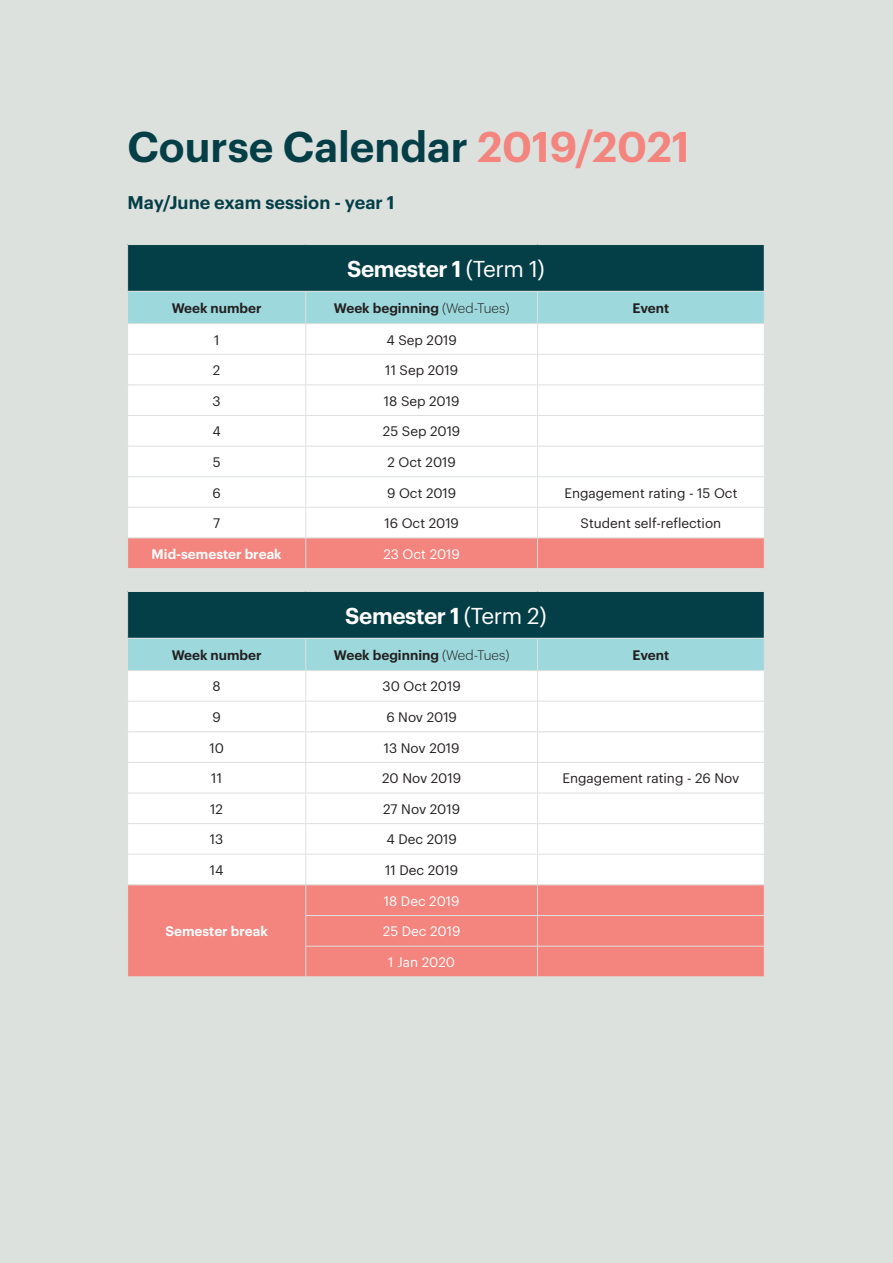
<style>
.page{position:relative;width:893px;height:1263px;background:#dde1de}
.page>*{position:absolute;margin:0;border:0;box-sizing:border-box;transform-origin:0 0}
._15pt_question_title{font:600 42px "Graphik";color:#043e47}
._12pt_body_text{font:600 22.5px "Graphik";letter-spacing:-.02em;color:#fff}
._12pt_body_text-2{font:600 18px "Graphik";color:#043e47}
._12pt_body_text-3{font:13.5px "Graphik";color:#231f20}
._12pt_body_text-4{font:600 13.5px "Graphik";color:#231f20}
._12pt_body_text-5{font:13.5px "Graphik";color:#fff}
._12pt_body_text-6{font:600 13.5px "Graphik";color:#fff}
.s1{color:#f3847e}
.s2{font-weight:400}
.s3{font-weight:300}
</style>
<div class="page">
<div style="left:128px;top:245px;width:636px;height:46px;background:#043e47"></div>
<div style="left:128px;top:292px;width:636px;height:31px;background:#9cd8dc"></div>
<div style="left:128px;top:324px;width:636px;height:183px;background:#fff"></div>
<hr style="left:305px;top:292px;width:1px;height:31px;background:#dde1de">
<hr style="left:537px;top:292px;width:1px;height:31px;background:#dde1de">
<hr style="left:305px;top:324px;width:1px;height:30px;background:#dde1de">
<hr style="left:537px;top:324px;width:1px;height:30px;background:#dde1de">
<hr style="left:127px;top:354px;width:179px;height:1px;background:#dde1de">
<hr style="left:306px;top:354px;width:231px;height:1px;background:#dde1de">
<svg style="left:305px;top:355px;width:1px;height:29px"></svg>
<hr style="left:537px;top:354px;width:228px;height:1px;background:#dde1de">
<svg style="left:537px;top:355px;width:1px;height:29px"></svg>
<hr style="left:127px;top:384px;width:179px;height:1px;background:#dde1de">
<hr style="left:306px;top:384px;width:231px;height:1px;background:#dde1de">
<hr style="left:305px;top:385px;width:1px;height:30px;background:#dde1de">
<hr style="left:537px;top:384px;width:228px;height:1px;background:#dde1de">
<hr style="left:537px;top:385px;width:1px;height:30px;background:#dde1de">
<hr style="left:127px;top:415px;width:179px;height:1px;background:#dde1de">
<hr style="left:306px;top:415px;width:231px;height:1px;background:#dde1de">
<hr style="left:305px;top:416px;width:1px;height:30px;background:#dde1de">
<hr style="left:537px;top:415px;width:228px;height:1px;background:#dde1de">
<hr style="left:537px;top:416px;width:1px;height:30px;background:#dde1de">
<hr style="left:127px;top:446px;width:179px;height:1px;background:#dde1de">
<hr style="left:306px;top:446px;width:231px;height:1px;background:#dde1de">
<hr style="left:305px;top:446px;width:1px;height:30px;background:#dde1de">
<hr style="left:537px;top:446px;width:228px;height:1px;background:#dde1de">
<hr style="left:537px;top:446px;width:1px;height:30px;background:#dde1de">
<hr style="left:127px;top:476px;width:179px;height:1px;background:#dde1de">
<hr style="left:306px;top:476px;width:231px;height:1px;background:#dde1de">
<hr style="left:305px;top:477px;width:1px;height:30px;background:#dde1de">
<hr style="left:537px;top:476px;width:228px;height:1px;background:#dde1de">
<hr style="left:537px;top:477px;width:1px;height:30px;background:#dde1de">
<svg style="left:128px;top:508px;width:636px;height:60px;background:#f8c1be"></svg>
<hr style="left:127px;top:537px;width:179px;height:1px;background:#dde1de">
<hr style="left:306px;top:537px;width:231px;height:1px;background:#dde1de">
<hr style="left:305px;top:538px;width:1px;height:30px;background:#dde1de">
<hr style="left:537px;top:537px;width:228px;height:1px;background:#dde1de">
<hr style="left:537px;top:538px;width:1px;height:30px;background:#dde1de">
<div style="left:128px;top:591px;width:636px;height:47px;background:#043e47"></div>
<div style="left:128px;top:639px;width:636px;height:31px;background:#9cd8dc"></div>
<div style="left:128px;top:671px;width:636px;height:213px;background:#fff"></div>
<div style="left:128px;top:885px;width:636px;height:91px;background:#f3847e"></div>
<hr style="left:127px;top:591px;width:179px;height:1px;background:#dde1de">
<hr style="left:306px;top:591px;width:231px;height:1px;background:#dde1de">
<hr style="left:537px;top:591px;width:228px;height:1px;background:#dde1de">
<hr style="left:305px;top:639px;width:1px;height:31px;background:#dde1de">
<hr style="left:537px;top:639px;width:1px;height:31px;background:#dde1de">
<hr style="left:305px;top:671px;width:1px;height:30px;background:#dde1de">
<hr style="left:537px;top:671px;width:1px;height:30px;background:#dde1de">
<hr style="left:127px;top:701px;width:179px;height:1px;background:#dde1de">
<hr style="left:306px;top:701px;width:231px;height:1px;background:#dde1de">
<svg style="left:305px;top:702px;width:1px;height:29px"></svg>
<hr style="left:537px;top:701px;width:228px;height:1px;background:#dde1de">
<svg style="left:537px;top:702px;width:1px;height:29px"></svg>
<hr style="left:127px;top:731px;width:179px;height:1px;background:#dde1de">
<hr style="left:306px;top:731px;width:231px;height:1px;background:#dde1de">
<hr style="left:305px;top:732px;width:1px;height:30px;background:#dde1de">
<hr style="left:537px;top:731px;width:228px;height:1px;background:#dde1de">
<hr style="left:537px;top:732px;width:1px;height:30px;background:#dde1de">
<hr style="left:127px;top:762px;width:179px;height:1px;background:#dde1de">
<hr style="left:306px;top:762px;width:231px;height:1px;background:#dde1de">
<hr style="left:305px;top:763px;width:1px;height:30px;background:#dde1de">
<hr style="left:537px;top:762px;width:228px;height:1px;background:#dde1de">
<hr style="left:537px;top:763px;width:1px;height:30px;background:#dde1de">
<hr style="left:127px;top:793px;width:179px;height:1px;background:#dde1de">
<hr style="left:306px;top:793px;width:231px;height:1px;background:#dde1de">
<hr style="left:305px;top:793px;width:1px;height:30px;background:#dde1de">
<hr style="left:537px;top:793px;width:228px;height:1px;background:#dde1de">
<hr style="left:537px;top:793px;width:1px;height:30px;background:#dde1de">
<hr style="left:127px;top:823px;width:179px;height:1px;background:#dde1de">
<hr style="left:306px;top:823px;width:231px;height:1px;background:#dde1de">
<hr style="left:305px;top:824px;width:1px;height:30px;background:#dde1de">
<hr style="left:537px;top:823px;width:228px;height:1px;background:#dde1de">
<hr style="left:537px;top:824px;width:1px;height:30px;background:#dde1de">
<hr style="left:127px;top:854px;width:179px;height:1px;background:#dde1de">
<hr style="left:306px;top:854px;width:231px;height:1px;background:#dde1de">
<svg style="left:305px;top:855px;width:1px;height:29px"></svg>
<hr style="left:537px;top:854px;width:228px;height:1px;background:#dde1de">
<svg style="left:537px;top:855px;width:1px;height:29px"></svg>
<hr style="left:305px;top:885px;width:1px;height:30px;background:#dde1de">
<hr style="left:537px;top:885px;width:1px;height:30px;background:#dde1de">
<hr style="left:305px;top:915px;width:232px;height:1px;background:#dde1de">
<hr style="left:305px;top:916px;width:1px;height:30px;background:#dde1de">
<hr style="left:537px;top:915px;width:228px;height:1px;background:#dde1de">
<hr style="left:537px;top:916px;width:1px;height:30px;background:#dde1de">
<hr style="left:305px;top:946px;width:232px;height:1px;background:#dde1de">
<hr style="left:305px;top:946px;width:1px;height:30px;background:#dde1de">
<hr style="left:537px;top:946px;width:228px;height:1px;background:#dde1de">
<hr style="left:537px;top:946px;width:1px;height:30px;background:#dde1de">
<p class="_15pt_question_title" style="left:128px;top:115px;width:564px">Course Calendar <span class="s1">2019/2021</span></p>
<p class="_12pt_body_text-2" style="left:128px;top:189px;width:269px">May/June exam session - year 1</p>
<p class="_12pt_body_text" style="left:347px;top:252px;width:199px">Semester 1 <span class="s2">(Term 1)</span></p>
<p class="_12pt_body_text-4" style="left:172px;top:298px;width:91px">Week number</p>
<p class="_12pt_body_text-4" style="left:334px;top:298px;width:177px">Week beginning <span class="s3">(Wed-Tues)</span></p>
<p class="_12pt_body_text-4" style="left:633px;top:298px;width:38px">Event</p>
<p class="_12pt_body_text-3" style="left:214px;top:329px;width:7px">1</p>
<p class="_12pt_body_text-3" style="left:386px;top:329px;width:72px">4 Sep 2019</p>
<p class="_12pt_body_text-3" style="left:213px;top:360px;width:9px">2</p>
<p class="_12pt_body_text-3" style="left:385px;top:360px;width:74px">11 Sep 2019</p>
<p class="_12pt_body_text-3" style="left:213px;top:391px;width:10px">3</p>
<p class="_12pt_body_text-3" style="left:384px;top:391px;width:77px">18 Sep 2019</p>
<p class="_12pt_body_text-3" style="left:213px;top:421px;width:10px">4</p>
<p class="_12pt_body_text-3" style="left:383px;top:421px;width:79px">25 Sep 2019</p>
<p class="_12pt_body_text-3" style="left:213px;top:452px;width:9px">5</p>
<p class="_12pt_body_text-3" style="left:387px;top:452px;width:70px">2 Oct 2019</p>
<p class="_12pt_body_text-3" style="left:212px;top:482px;width:10px">6</p>
<p class="_12pt_body_text-3" style="left:387px;top:482px;width:71px">9 Oct 2019</p>
<p class="_12pt_body_text-3" style="left:564px;top:482px;width:175px">Engagement rating - 15 Oct</p>
<p class="_12pt_body_text-3" style="left:213px;top:513px;width:9px">7</p>
<p class="_12pt_body_text-3" style="left:384px;top:513px;width:76px">16 Oct 2019</p>
<p class="_12pt_body_text-3" style="left:581px;top:513px;width:142px">Student self-reflection</p>
<p class="_12pt_body_text-6" style="left:152px;top:543px;width:132px">Mid-semester break</p>
<p class="_12pt_body_text-5" style="left:383px;top:544px;width:78px">23 Oct 2019</p>
<p class="_12pt_body_text" style="left:345px;top:599px;width:203px">Semester 1 <span class="s2">(Term 2)</span></p>
<p class="_12pt_body_text-4" style="left:172px;top:645px;width:91px">Week number</p>
<p class="_12pt_body_text-4" style="left:334px;top:645px;width:177px">Week beginning <span class="s3">(Wed-Tues)</span></p>
<p class="_12pt_body_text-4" style="left:633px;top:645px;width:38px">Event</p>
<p class="_12pt_body_text-3" style="left:213px;top:676px;width:10px">8</p>
<p class="_12pt_body_text-3" style="left:383px;top:676px;width:80px">30 Oct 2019</p>
<p class="_12pt_body_text-3" style="left:212px;top:707px;width:10px">9</p>
<p class="_12pt_body_text-3" style="left:386px;top:707px;width:72px">6 Nov 2019</p>
<p class="_12pt_body_text-3" style="left:209px;top:738px;width:16px">10</p>
<p class="_12pt_body_text-3" style="left:384px;top:738px;width:77px">13 Nov 2019</p>
<p class="_12pt_body_text-3" style="left:211px;top:768px;width:12px">11</p>
<p class="_12pt_body_text-3" style="left:382px;top:768px;width:80px">20 Nov 2019</p>
<p class="_12pt_body_text-3" style="left:562px;top:768px;width:178px">Engagement rating - 26 Nov</p>
<p class="_12pt_body_text-3" style="left:210px;top:799px;width:14px">12</p>
<p class="_12pt_body_text-3" style="left:383px;top:799px;width:78px">27 Nov 2019</p>
<p class="_12pt_body_text-3" style="left:210px;top:829px;width:15px">13</p>
<p class="_12pt_body_text-3" style="left:386px;top:829px;width:72px">4 Dec 2019</p>
<p class="_12pt_body_text-3" style="left:210px;top:860px;width:15px">14</p>
<p class="_12pt_body_text-3" style="left:385px;top:860px;width:74px">11 Dec 2019</p>
<p class="_12pt_body_text-6" style="left:165px;top:921px;width:104px">Semester break</p>
<p class="_12pt_body_text-5" style="left:384px;top:891px;width:77px">18 Dec 2019</p>
<p class="_12pt_body_text-5" style="left:383px;top:921px;width:79px">25 Dec 2019</p>
<p class="_12pt_body_text-5" style="left:388px;top:952px;width:68px">1 Jan 2020</p>
</div>
